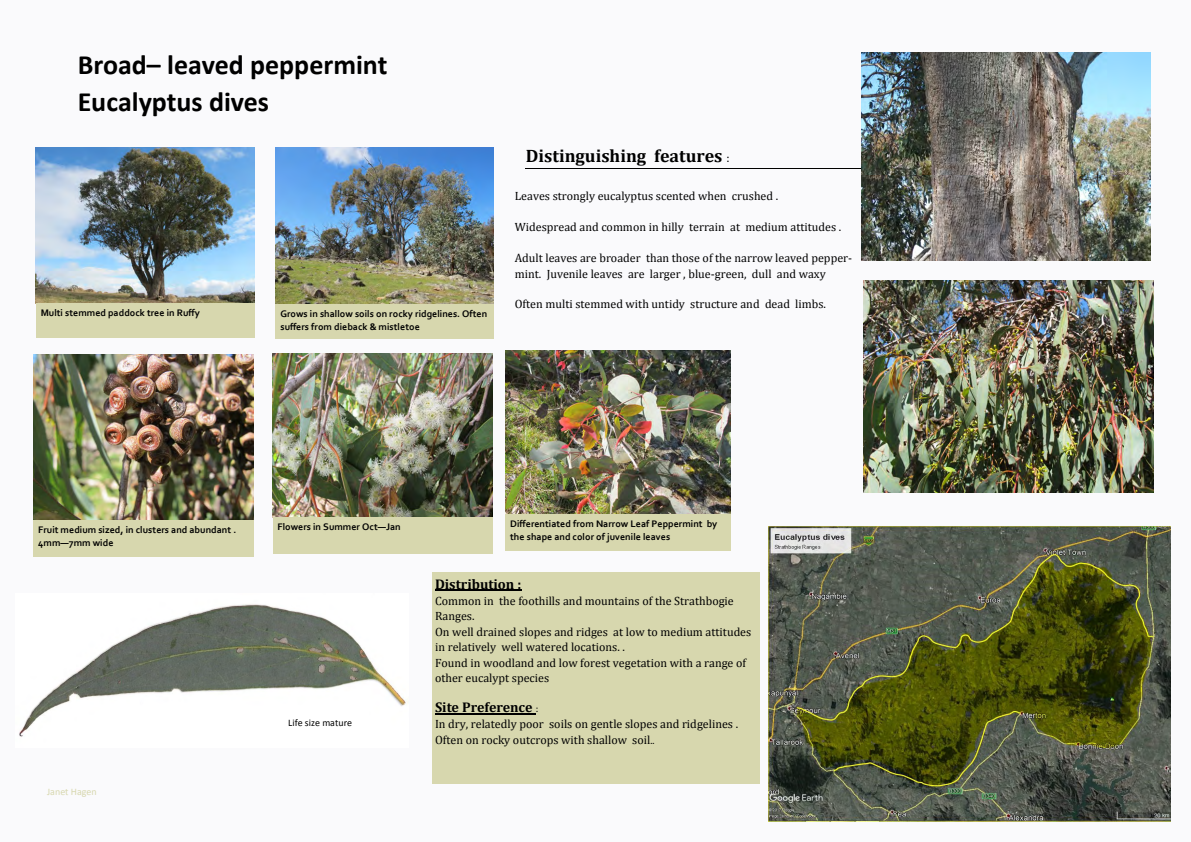
<style>
.page{position:relative;width:1191px;height:842px;background:#fafafc}
.page>*{position:absolute;margin:0;border:0;box-sizing:border-box;transform-origin:0 0}
.t1{font:700 28px "Calibri";color:#000}
.t2{font:700 18px "Cambria";color:#000}
.t3{font:700 14px "Cambria";color:#000}
.t4{font:12px/15.5px "Cambria";color:#000}
.t5{font:700 10px/13.3px "Corbel";color:#000}
.t6{font:10px "Calibri";color:#000}
.t7{font:10px "Calibri";color:#d7d7ae}
.s1{font-weight:400;font-size:12px}
.s2{font-weight:400;font-size:10px}
.s3{font-size:10px}
</style>
<div class="page">
<hr style="left:526px;top:168px;width:397px;height:1px;background:#000">
<div style="left:432px;top:572px;width:327px;height:212px;background:#d7d7ae"></div>
<hr style="left:435px;top:589px;width:86px;height:1px;background:#000">
<hr style="left:435px;top:713px;width:100px;height:1px;background:#000">
<img style="left:768px;top:527px;width:402px;height:294px">
<img style="left:19px;top:604px;width:387px;height:133px">
<img style="left:863px;top:280px;width:290px;height:213px">
<img style="left:861px;top:52px;width:289px;height:209px">
<img style="left:36px;top:148px;width:218px;height:155px">
<div style="left:36px;top:303px;width:218px;height:35px;background:#d7d7ae"></div>
<img style="left:275px;top:148px;width:219px;height:156px">
<div style="left:275px;top:304px;width:219px;height:35px;background:#d7d7ae"></div>
<img style="left:33px;top:355px;width:221px;height:165px">
<div style="left:33px;top:520px;width:221px;height:37px;background:#d7d7ae"></div>
<img style="left:272px;top:353px;width:220px;height:164px">
<div style="left:272px;top:517px;width:220px;height:37px;background:#d7d7ae"></div>
<img style="left:505px;top:351px;width:226px;height:164px">
<div style="left:505px;top:515px;width:226px;height:36px;background:#d7d7ae"></div>
<p class="t1" style="left:78px;top:53px;width:311px">Broad– leaved peppermint</p>
<p class="t1" style="left:78px;top:90px;width:193px">Eucalyptus dives</p>
<p class="t5" style="left:41px;top:307px;width:161px">Multi stemmed paddock tree in Ruffy</p>
<p class="t5" style="left:280px;top:308px;width:208px">Grows in shallow soils on rocky ridgelines. Often suffers from dieback &amp; mistletoe</p>
<p class="t2" style="left:526px;top:145px;width:205px">Distinguishing features <span class="s1">:</span></p>
<p class="t4" style="left:515px;top:188px;width:265px">Leaves strongly eucalyptus scented when crushed .</p>
<p class="t4" style="left:515px;top:219px;width:328px">Widespread and common in hilly terrain at medium attitudes .</p>
<p class="t4" style="left:515px;top:250px;width:339px">Adult leaves are broader than those of the narrow leaved pepper&shy;mint. Juvenile leaves are larger , blue-green, dull and waxy</p>
<p class="t4" style="left:515px;top:296px;width:313px">Often multi stemmed with untidy structure and dead limbs.</p>
<p class="t5" style="left:38px;top:523px;width:199px">Fruit medium sized, in clusters and abundant .<br>4mm—7mm wide</p>
<p class="t5" style="left:277px;top:521px;width:125px">Flowers in Summer Oct—Jan</p>
<p class="t5" style="left:510px;top:518px;width:208px">Differentiated from Narrow Leaf Peppermint by the shape and color of juvenile leaves</p>
<p class="t7" style="left:47px;top:788px;width:51px">Janet Hagen</p>
<p class="t6" style="left:288px;top:719px;width:65px">Life size mature</p>
<p class="t3" style="left:435px;top:575px;width:88px">Distribution :</p>
<p class="t4" style="left:435px;top:592px;width:300px">Common in the foothills and mountains of the Strathbogie<br>Ranges.</p>
<p class="t4" style="left:435px;top:623px;width:318px">On well drained slopes and ridges at low to medium attitudes in relatively well watered locations. .</p>
<p class="t4" style="left:435px;top:654px;width:312px">Found in woodland and low forest vegetation with a range of other eucalypt species</p>
<p class="t3" style="left:435px;top:699px;width:105px">Site Preference <span class="s2">:</span></p>
<p class="t4" style="left:435px;top:716px;width:305px">In dry, relatedly poor soils on gentle slopes and ridgelines .</p>
<p class="t4" style="left:435px;top:732px;width:221px">Often on rocky outcrops with shallow soil<span class="s3">..</span></p>
</div>
